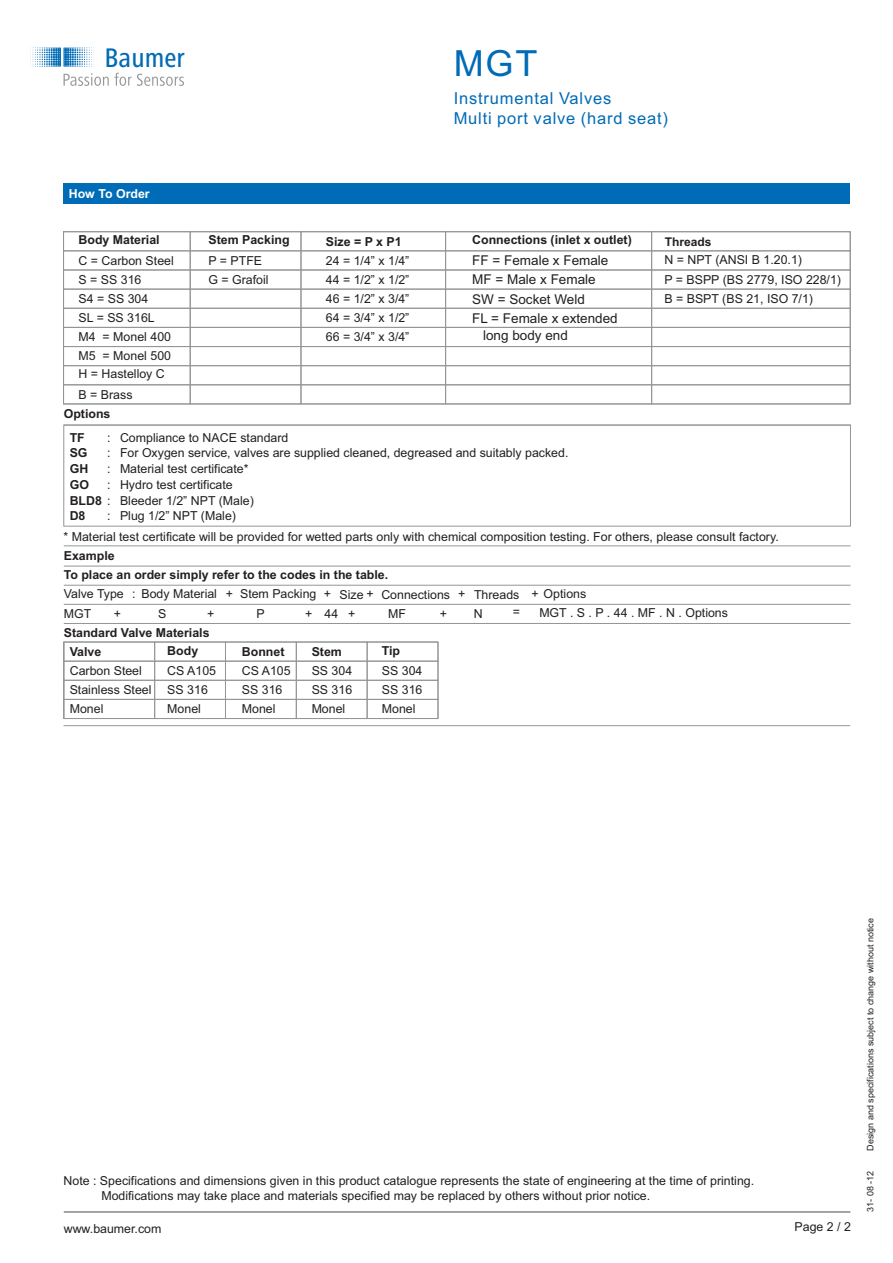
<style>
.page{position:relative;width:893px;height:1263px;background:#fff}
.page>*{position:absolute;margin:0;border:0;box-sizing:border-box;transform-origin:0 0}
.t1{font:36px "Arial";color:#006bb6}
.t2{font:500 condensed 27.9px "Frutiger Next LT";color:#006bb6}
.t3{font:16.5px/20.5px "Arial";letter-spacing:.05em;color:#006bb6}
.t4{font:13.5px/19.2px "Arial";color:#231f20}
.t5{font:12.45px "Arial";color:#231f20}
.t6{font:700 12.45px/18.9px "Arial";color:#231f20}
.t7{font:12.3px/19px "Arial";color:#231f20}
.t8{font:700 12.3px "Arial";color:#231f20}
.t9{font:700 12.3px "Arial";color:#fff}
.t10{font:700 12px "Arial";color:#231f20}
.t11{font:9px "Arial";color:#231f20}
.s1{font-weight:700}
</style>
<div class="page">
<div style="left:63px;top:425px;width:788px;height:101px;border:1px solid #939598"></div>
<div style="left:64px;top:184px;width:786px;height:20px;background:#006bb6"></div>
<svg style="left:30px;top:48px;width:64px;height:19px"></svg>
<svg style="left:64px;top:73px;width:120px;height:13px"></svg>
<div style="left:63px;top:251px;width:787px;height:19px;border:1px solid #939598"></div>
<div style="left:63px;top:270px;width:787px;height:19px;border:1px solid #939598"></div>
<div style="left:63px;top:289px;width:787px;height:20px;border:1px solid #939598"></div>
<div style="left:63px;top:308px;width:787px;height:20px;border:1px solid #939598"></div>
<div style="left:63px;top:327px;width:787px;height:20px;border:1px solid #939598"></div>
<div style="left:63px;top:365px;width:787px;height:20px;border:1px solid #939598"></div>
<div style="left:63px;top:384px;width:787px;height:20px;border:1px solid #939598"></div>
<div style="left:63px;top:231px;width:787px;height:20px;border:1px solid #939598"></div>
<hr style="left:64px;top:346px;width:786px;height:1px;background:#939598">
<div style="left:63px;top:231px;width:127px;height:173px;border:1px solid #939598"></div>
<div style="left:190px;top:231px;width:111px;height:173px;border:1px solid #939598"></div>
<div style="left:301px;top:231px;width:145px;height:173px;border:1px solid #939598"></div>
<div style="left:445px;top:231px;width:207px;height:173px;border:1px solid #939598"></div>
<div style="left:651px;top:231px;width:199px;height:173px;border:1px solid #939598"></div>
<svg style="left:63px;top:565px;width:788px;height:2px"></svg>
<svg style="left:63px;top:545px;width:788px;height:1px"></svg>
<svg style="left:63px;top:585px;width:788px;height:1px"></svg>
<svg style="left:63px;top:604px;width:788px;height:1px"></svg>
<svg style="left:63px;top:623px;width:788px;height:1px"></svg>
<div style="left:63px;top:642px;width:375px;height:19px;border:1px solid #939598"></div>
<div style="left:63px;top:661px;width:375px;height:20px;border:1px solid #939598"></div>
<div style="left:63px;top:680px;width:375px;height:20px;border:1px solid #939598"></div>
<div style="left:63px;top:699px;width:375px;height:20px;border:1px solid #939598"></div>
<div style="left:63px;top:642px;width:92px;height:77px;border:1px solid #939598"></div>
<div style="left:154px;top:642px;width:72px;height:77px;border:1px solid #939598"></div>
<div style="left:225px;top:642px;width:72px;height:77px;border:1px solid #939598"></div>
<div style="left:296px;top:642px;width:71px;height:77px;border:1px solid #939598"></div>
<div style="left:367px;top:642px;width:71px;height:77px;border:1px solid #939598"></div>
<hr style="left:64px;top:1211px;width:786px;height:2px;background:#939598">
<hr style="left:64px;top:725px;width:786px;height:1px;background:#939598">
<h2 class="t2" style="left:104px;top:46px;width:82px">Baumer</h2>
<p class="t9" style="left:69px;top:189px;width:82px">How To Order</p>
<p class="t8" style="left:79px;top:235px;width:83px">Body Material</p>
<p class="t8" style="left:208px;top:236px;width:83px">Stem Packing</p>
<p class="t7" style="left:208px;top:252px;width:55px">P = PTFE</p>
<p class="t7" style="left:79px;top:252px;width:97px">C = Carbon Steel<br>S = SS 316<br>S4 = SS 304<br>SL = SS 316L<br>M4 = Monel 400<br>M5 = Monel 500</p>
<p class="t7" style="left:79px;top:365px;width:88px;line-height:20.2px">H = Hastelloy C<br>B = Brass</p>
<p class="t7" style="left:208px;top:271px;width:62px">G = Grafoil</p>
<p class="t8" style="left:64px;top:409px;width:48px">Options</p>
<h1 class="t1" style="left:454px;top:50px;width:85px">MGT</h1>
<h3 class="t3" style="left:454px;top:89px;width:216px">Instrumental Valves<br>Multi port valve (hard seat)</h3>
<p class="t8" style="left:472px;top:236px;width:161px">Connections (inlet x outlet)</p>
<p class="t8" style="left:326px;top:237px;width:77px">Size = P x P1</p>
<p class="t10" style="left:665px;top:237px;width:48px">Threads</p>
<p class="t7" style="left:664px;top:250px;width:178px;line-height:20.4px">N = NPT (ANSI B 1.20.1)<br>P = BSPP (BS 2779, ISO 228/1)</p>
<p class="t7" style="left:664px;top:290px;width:150px">B = BSPT (BS 21, ISO 7/1)</p>
<p class="t7" style="left:326px;top:252px;width:85px;text-align:justify">24 = 1/4” x 1/4” 44 = 1/2” x 1/2” 46 = 1/2” x 3/4” 64 = 3/4” x 1/2” 66 = 3/4” x 3/4”</p>
<p class="t4" style="left:472px;top:252px;width:147px">FF = Female x Female<br>MF = Male x Female<br>SW = Socket Weld<br>FL = Female x extended</p>
<p class="t4" style="left:483px;top:327px;width:86px">long body end</p>
<p class="t8" style="left:70px;top:433px;width:17px">TF</p>
<p class="t7" style="left:107px;top:429px;width:183px">: Compliance to NACE standard</p>
<p class="t8" style="left:70px;top:448px;width:19px">SG</p>
<p class="t7" style="left:107px;top:445px;width:463px">: For Oxygen service, valves are supplied cleaned, degreased and suitably packed.</p>
<p class="t8" style="left:70px;top:464px;width:20px">GH</p>
<p class="t7" style="left:107px;top:460px;width:143px">: Material test certificate*</p>
<p class="t8" style="left:70px;top:480px;width:21px">GO</p>
<p class="t7" style="left:70px;top:478px;width:186px;line-height:15.8px;text-indent:37px">: Hydro test certificate<br><span class="s1">BLD8</span> : Bleeder 1/2” NPT (Male)<br><span class="s1">D8</span></p>
<p class="t7" style="left:107px;top:508px;width:130px">: Plug 1/2” NPT (Male)</p>
<p class="t5" style="left:63px;top:531px;width:717px">* Material test certificate will be provided for wetted parts only with chemical composition testing. For others, please consult factory.</p>
<p class="t6" style="left:64px;top:547px;width:326px">Example<br>To place an order simply refer to the codes in the table.</p>
<p class="t7" style="left:64px;top:585px;width:524px">Valve Type : Body Material + Stem Packing + Size + Connections + Threads + Options</p>
<p class="t7" style="left:64px;top:606px;width:29px">MGT</p>
<p class="t7" style="left:114px;top:605px;width:9px">+</p>
<p class="t7" style="left:158px;top:606px;width:10px">S</p>
<p class="t7" style="left:207px;top:605px;width:9px">+</p>
<p class="t7" style="left:257px;top:606px;width:10px">P</p>
<p class="t7" style="left:305px;top:605px;width:52px">+ 44+</p>
<p class="t7" style="left:388px;top:606px;width:19px">MF</p>
<p class="t7" style="left:440px;top:605px;width:9px">+</p>
<p class="t7" style="left:474px;top:606px;width:10px">N</p>
<p class="t7" style="left:513px;top:604px;width:9px">=</p>
<p class="t7" style="left:539px;top:604px;width:190px">MGT . S . P . 44 . MF . N . Options</p>
<p class="t8" style="left:64px;top:628px;width:147px">Standard Valve Materials</p>
<p class="t8" style="left:70px;top:647px;width:33px">Valve</p>
<p class="t7" style="left:70px;top:662px;width:83px">Carbon Steel<br>Stainless Steel<br>Monel</p>
<p class="t8" style="left:167px;top:646px;width:32px">Body</p>
<p class="t7" style="left:167px;top:662px;width:50px">CS A105<br>SS 316<br>Monel</p>
<p class="t8" style="left:242px;top:647px;width:44px">Bonnet</p>
<p class="t7" style="left:242px;top:662px;width:50px">CS A105<br>SS 316<br>Monel</p>
<p class="t8" style="left:312px;top:647px;width:32px">Stem</p>
<p class="t7" style="left:312px;top:662px;width:42px;text-align:justify">SS 304<br>SS 316<br>Monel</p>
<p class="t8" style="left:382px;top:646px;width:20px">Tip</p>
<p class="t7" style="left:382px;top:662px;width:42px;text-align:justify">SS 304<br>SS 316<br>Monel</p>
<p class="t7" style="left:101px;top:1173px;width:654px;line-height:15.8px;text-indent:-38px">Note : Specifications and dimensions given in this product catalogue represents the state of engineering at the time of printing .<br>Modifications may take place and materials specified may be replaced by others without prior notice.</p>
<p class="t7" style="left:64px;top:1220px;width:99px">www.baumer.com</p>
<p class="t7" style="left:794px;top:1218px;width:58px">Page 2 / 2</p>
<p class="t11" style="left:867px;top:1151px;width:234px;rotate:-90deg">Design and specifications subject to change without notice</p>
<p class="t11" style="left:867px;top:1212px;width:43px;rotate:-90deg">31- 08 -12</p>
</div>
